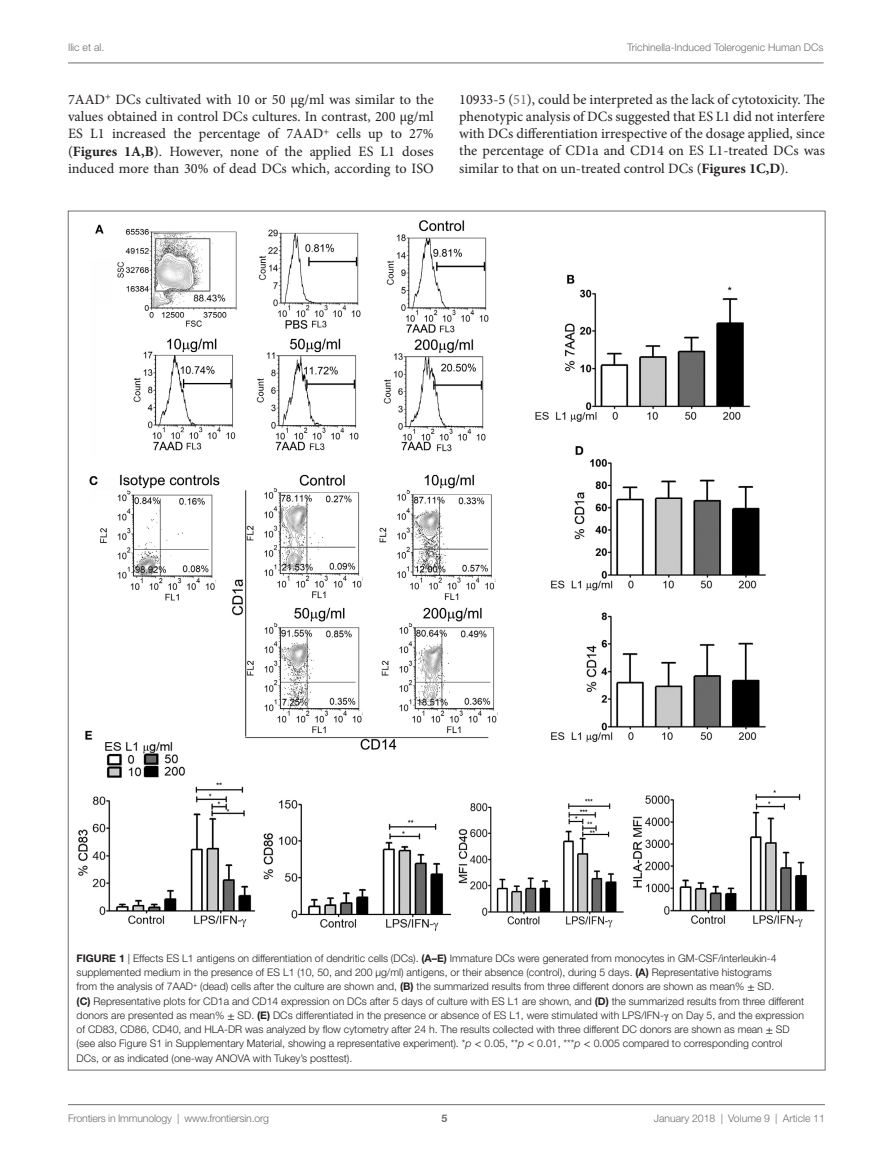
<style>
.page{position:relative;width:893px;height:1170px;background:#fff}
.page>*{position:absolute;margin:0;border:0;box-sizing:border-box;transform-origin:0 0}
.t1{font:14.25px/17.2px "Minion Pro";color:#231f20;text-align:justify}
.t2{font:300 10.5px/14.2px "Helvetica Neue LT Std";color:#231f20}
.t3{font:300 10.5px "Helvetica Neue LT Std";color:#6c6d70}
.t4{font:700 10.5px "Helvetica Neue LT Std";color:#6c6d70}
.s1{font-weight:700}
.s2{color:#6c6d70}
.s3{font-family:"STIX General";font-weight:400}
.s4{font-style:italic}
</style>
<div class="page">
<img style="left:78px;top:220px;width:737px;height:711px">
<hr style="left:68px;top:1104px;width:757px;height:1px;background:#6c6d70">
<hr style="left:68px;top:63px;width:755px;height:1px;background:#6c6d70">
<p class="t3" style="left:68px;top:41px;width:38px">Ilic et al.</p>
<p class="t3" style="left:627px;top:41px;width:198px">Trichinella-Induced Tolerogenic Human DCs</p>
<p class="t1" style="left:68px;top:91px;width:367px">7AAD<sup>+</sup> DCs cultivated with 10 or 50 µg/ml was similar to the values obtained in control DCs cultures. In contrast, 200 µg/ml ES L1 increased the percentage of 7AAD<sup>+</sup> cells up to 27% (<span class="s1">Figures 1A,B</span>). However, none of the applied ES L1 doses induced more than 30% of dead DCs which, according to ISO</p>
<p class="t1" style="left:459px;top:90px;width:367px">10933-5 (<span class="s2">51</span>), could be interpreted as the lack of cytotoxicity. The phenotypic analysis of DCs suggested that ES L1 did not interfere with DCs differentiation irrespective of the dosage applied, since the percentage of CD1a and CD14 on ES L1-treated DCs was similar to that on un-treated control DCs (<span class="s1">Figures 1C,D</span>).</p>
<p class="t2" style="left:77px;top:950px;width:729px"><span class="s1">FIG URE 1</span> | Effects ES L1 antigens on differentiation of dendritic cells (DCs). <span class="s1">(A–E)</span> Immature DCs were generated from monocytes in GM-CSF/interleukin-4 supplemented medium in the presence of ES L1 (10, 50, and 200 µg/ml) antigens, or their absence (control), during 5 days. <span class="s1">(A)</span> Representative histograms<br>from the analysis of 7AAD<sup>+</sup> (dead) cells after the culture are shown and, <span class="s1">(B)</span> the summarized results from three different donors are shown as mean% <span class="s3">±</span> SD.<br><span class="s1">(C)</span> Representative plots for CD1a and CD14 expression on DCs after 5 days of culture with ES L1 are shown, and <span class="s1">(D)</span> the summarized results from three different donors are presented as mean% <span class="s3">±</span> SD. <span class="s1">(E)</span> DCs differentiated in the presence or absence of ES L1, were stimulated with LPS/IFN-<span class="s3">γ</span> on Day 5, and the expression of CD83, CD86, CD40, and HLA-DR was analyzed by flow cytometry after 24 h. The results collected with three different DC donors are shown as mean <span class="s3">±</span> SD (see also Figure S1 in Supplementary Material, showing a representative experiment). *<span class="s4">p</span> <span class="s3">&lt;</span> 0.05, **<span class="s4">p</span> <span class="s3">&lt;</span> 0.01, ***<span class="s4">p</span> <span class="s3">&lt;</span> 0.005 compared to corresponding control DCs, or as indicated (one-way ANOVA with Tukey’s posttest).</p>
<p class="t3" style="left:68px;top:1111px;width:203px">Frontiers in Immunology | www.frontiersin.org</p>
<p class="t3" style="left:654px;top:1111px;width:173px">January 2018 | Volume 9 | Article 11</p>
<p class="t4" style="left:441px;top:1111px;width:7px">5</p>
</div>
